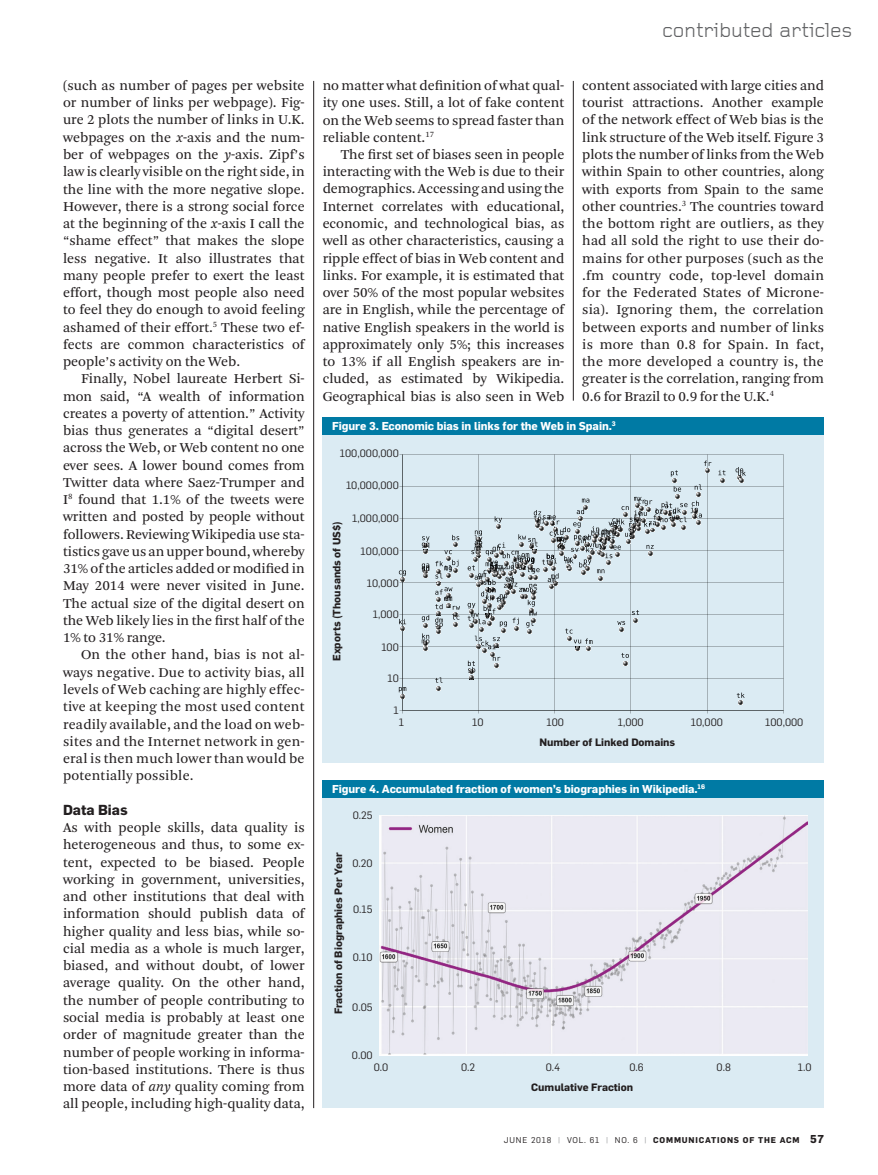
<style>
.page{position:relative;width:878px;height:1175px;background:#fff}
.page>*{position:absolute;margin:0;border:0;box-sizing:border-box;transform-origin:0 0}
.t1{font:21px "Foundry Gridnik";letter-spacing:-.015em;color:#636466}
.t2{font:14.25px/17.2px "Arnhem Blond";color:#231f20;text-align:justify}
.t3{font:700 14.25px "Flama";color:#231f20}
.t4{font:700 11.25px "Flama";letter-spacing:-.005em;color:#fff}
.t5{font:10.5px "Flama";color:#231f20}
.t6{font:700 10.5px "Flama";color:#231f20}
.t7{font:700 8.25px "Flama";letter-spacing:.1em;color:#231f20}
.s1{font-style:italic}
.s2{font-weight:400}
.s3{font-weight:400;color:#949698}
.s4{font-size:11.25px}
</style>
<div class="page">
<hr style="left:573px;top:81px;width:1px;height:319px;background:#231f20">
<hr style="left:313px;top:81px;width:1px;height:1027px;background:#231f20">
<div style="left:322px;top:418px;width:502px;height:345px;background:#dbebf3"></div>
<div style="left:322px;top:418px;width:502px;height:17px;background:#007aa4"></div>
<svg style="left:399px;top:570px;width:7px;height:11px"></svg>
<svg style="left:422px;top:615px;width:7px;height:12px"></svg>
<svg style="left:718px;top:470px;width:7px;height:12px"></svg>
<svg style="left:399px;top:619px;width:7px;height:12px"></svg>
<svg style="left:422px;top:633px;width:7px;height:17px"></svg>
<svg style="left:399px;top:687px;width:7px;height:11px"></svg>
<svg style="left:422px;top:563px;width:7px;height:14px"></svg>
<svg style="left:422px;top:536px;width:7px;height:17px"></svg>
<svg style="left:736px;top:692px;width:8px;height:12px"></svg>
<svg style="left:435px;top:677px;width:7px;height:13px"></svg>
<svg style="left:735px;top:467px;width:10px;height:16px"></svg>
<svg style="left:435px;top:535px;width:25px;height:98px"></svg>
<svg style="left:467px;top:460px;width:244px;height:219px"></svg>
<div style="left:322px;top:781px;width:502px;height:327px;background:#dbebf3"></div>
<div style="left:322px;top:780px;width:502px;height:18px;background:#007aa4"></div>
<img style="left:379px;top:816px;width:428px;height:240px">
<h1 class="t1" style="left:662px;top:19px;width:192px">contributed articles</h1>
<p class="t2" style="left:63px;top:77px;width:243px">(such as number of pages per website or number of links per webpage). Fig&shy;ure 2 plots the number of links in U.K. webpages on the <span class="s1">x</span>-axis and the num&shy;ber of webpages on the <span class="s1">y</span>-axis. Zipf’s law is clearly visible on the right side, in the line with the more negative slope.<br>However, there is a strong social force at the beginning of the <span class="s1">x</span>-axis I call the “shame effect” that makes the slope less negative. It also illustrates that many people prefer to exert the least effort, though most people also need to feel they do enough to avoid feeling ashamed of their effort.<sup>5</sup> These two ef&shy;fects are common characteristics of people’s activity on the Web.</p>
<p class="t2" style="left:63px;top:370px;width:243px;text-indent:18px">Finally, Nobel laureate Herbert Si&shy;mon said, “A wealth of information creates a poverty of attention.” Activity bias thus generates a “digital desert” across the Web, or Web content no one ever sees. A lower bound comes from Twitter data where Saez-Trumper and I<sup>8</sup> found that 1.1% of the tweets were written and posted by people without followers. Reviewing Wikipedia use sta&shy;tistics gave us an upper bound, whereby 31% of the articles added or modified in May 2014 were never visited in June.<br>The actual size of the digital desert on the Web likely lies in the first half of the 1% to 31% range.</p>
<p class="t2" style="left:63px;top:646px;width:243px;text-indent:18px">On the other hand, bias is not al&shy;ways negative. Due to activity bias, all levels of Web caching are highly effec&shy;tive at keeping the most used content readily available, and the load on web&shy;sites and the Internet network in gen&shy;eral is then much lower than would be potentially possible.</p>
<p class="t3" style="left:63px;top:801px;width:66px">Data Bias</p>
<p class="t2" style="left:63px;top:819px;width:243px">As with people skills, data quality is heterogeneous and thus, to some ex&shy;tent, expected to be biased. People working in government, universities, and other institutions that deal with information should publish data of higher quality and less bias, while so&shy;cial media as a whole is much larger, biased, and without doubt, of lower average quality. On the other hand, the number of people contributing to social media is probably at least one order of magnitude greater than the number of people working in informa&shy;tion-based institutions. There is thus more data of <span class="s1">any</span> quality coming from all people, including high-quality data,</p>
<p class="t2" style="left:582px;top:77px;width:243px">content associated with large cities and tourist attractions. Another example of the network effect of Web bias is the link structure of the Web itself. Figure 3 plots the number of links from the Web within Spain to other countries, along with exports from Spain to the same other countries.<sup>3</sup> The countries toward the bottom right are outliers, as they had all sold the right to use their do&shy;mains for other purposes (such as the .fm country code, top-level domain for the Federated States of Microne&shy;sia). Ignoring them, the correlation between exports and number of links is more than 0.8 for Spain. In fact, the more developed a country is, the greater is the correlation, ranging from 0.6 for Brazil to 0.9 for the U.K.<sup>4</sup></p>
<p class="t2" style="left:323px;top:77px;width:243px">no matter what definition of what qual&shy;ity one uses. Still, a lot of fake content on the Web seems to spread faster than reliable content.<sup>17</sup></p>
<p class="t2" style="left:323px;top:146px;width:243px;text-indent:18px">The first set of biases seen in people interacting with the Web is due to their demographics. Accessing and using the Internet correlates with educational, economic, and technological bias, as well as other characteristics, causing a ripple effect of bias in Web content and links. For example, it is estimated that over 50% of the most popular websites are in English, while the percentage of native English speakers in the world is approximately only 5%; this increases to 13% if all English speakers are in&shy;cluded, as estimated by Wikipedia.<br>Geographical bias is also seen in Web</p>
<p class="t4" style="left:332px;top:419px;width:285px">Figure 3. Economic bias in links for the Web in Spain.<sup>3</sup></p>
<p class="t5" style="left:340px;top:447px;width:60px">100,000,000</p>
<p class="t5" style="left:346px;top:479px;width:54px">10,000,000</p>
<p class="t6" style="left:330px;top:661px;width:141px;rotate:-90deg">Exports (Thousands of US$)</p>
<p class="t5" style="left:352px;top:512px;width:48px">1,000,000</p>
<p class="t5" style="left:360px;top:545px;width:40px">100,000</p>
<p class="t5" style="left:367px;top:577px;width:34px">10,000</p>
<p class="t5" style="left:373px;top:608px;width:27px">1,000</p>
<p class="t5" style="left:381px;top:640px;width:19px">100</p>
<p class="t5" style="left:387px;top:671px;width:13px">10</p>
<p class="t5" style="left:393px;top:704px;width:7px">1</p>
<p class="t5" style="left:398px;top:716px;width:7px">1</p>
<p class="t5" style="left:472px;top:716px;width:13px">10</p>
<p class="t5" style="left:546px;top:716px;width:19px">100</p>
<p class="t5" style="left:617px;top:716px;width:27px">1,000</p>
<p class="t5" style="left:690px;top:716px;width:34px">10,000</p>
<p class="t5" style="left:765px;top:716px;width:40px">100,000</p>
<p class="t6" style="left:539px;top:736px;width:137px">Number of Linked Domains</p>
<p class="t4" style="left:332px;top:781px;width:374px">Figure 4. Accumulated fraction of women’s biographies in Wikipedia.<sup>16</sup></p>
<p class="t5" style="left:353px;top:809px;width:21px">0.25</p>
<p class="t6" style="left:332px;top:1014px;width:164px;rotate:-90deg">Fraction of Biographies Per Year</p>
<p class="t5" style="left:352px;top:856px;width:22px">0.20</p>
<p class="t5" style="left:353px;top:903px;width:21px">0.15</p>
<p class="t5" style="left:353px;top:951px;width:21px">0.10</p>
<p class="t5" style="left:352px;top:1000px;width:22px">0.05</p>
<p class="t5" style="left:352px;top:1049px;width:22px">0.00</p>
<p class="t5" style="left:374px;top:1061px;width:16px">0.0</p>
<p class="t5" style="left:461px;top:1061px;width:16px">0.2</p>
<p class="t5" style="left:545px;top:1061px;width:16px">0.4</p>
<p class="t5" style="left:629px;top:1061px;width:16px">0.6</p>
<p class="t5" style="left:716px;top:1061px;width:16px">0.8</p>
<p class="t5" style="left:797px;top:1061px;width:15px">1.0</p>
<p class="t6" style="left:531px;top:1080px;width:103px">Cumulative Fraction</p>
<p class="t7" style="left:504px;top:1134px;width:321px"><span class="s2">JUNE 2018</span> <span class="s3">|</span> <span class="s2">VOL. 61</span> <span class="s3">|</span> <span class="s2">NO. 6</span> <span class="s3">|</span> COMMUNICATIONS OF THE ACM <span class="s4">57</span></p>
</div>
